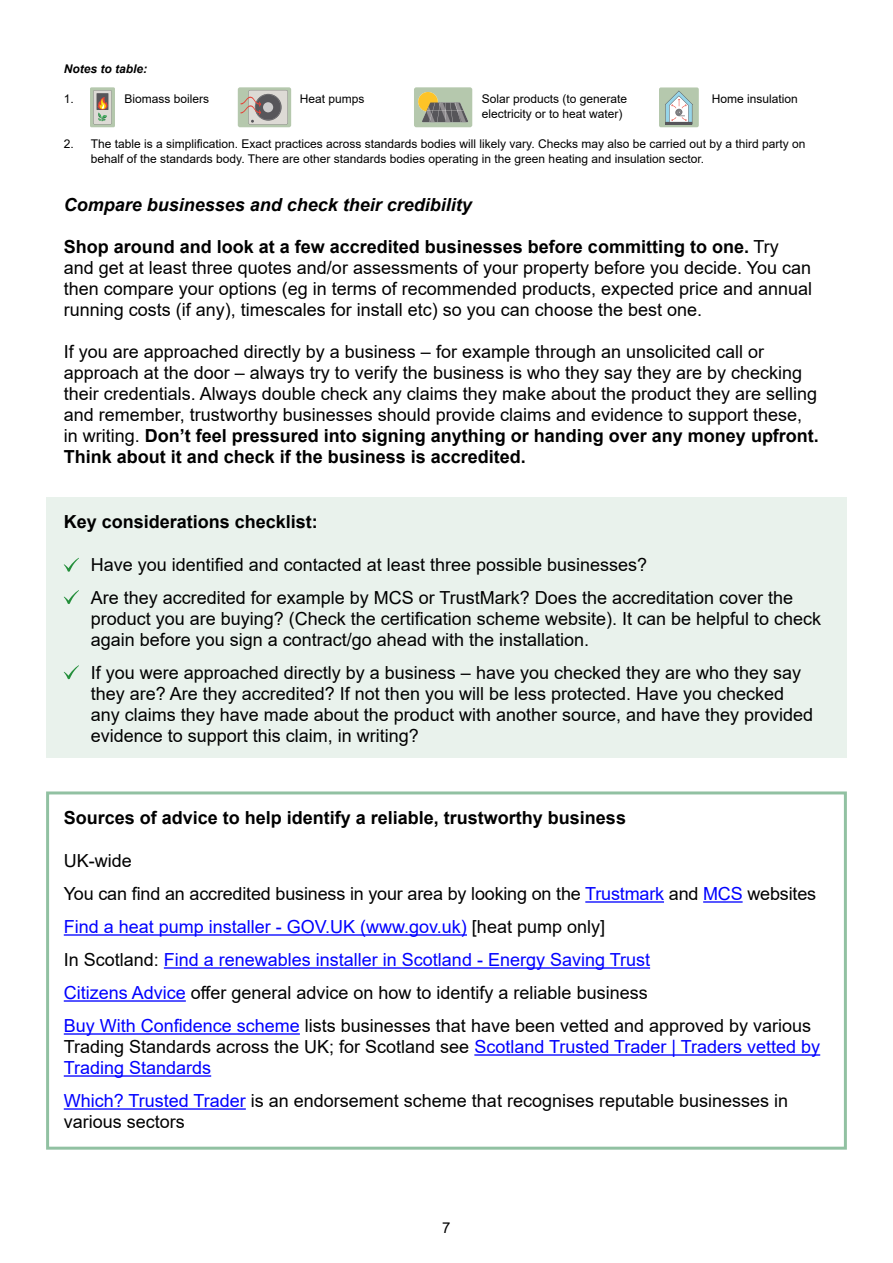
<style>
.page{position:relative;width:893px;height:1263px;background:#fff}
.page>*{position:absolute;margin:0;border:0;box-sizing:border-box;transform-origin:0 0}
.t1{font:18px/21px "Arial MT2";color:#000}
.t2{font:700 18px/21px "Arial";color:#000}
.t3{font:18px/21px "Arial";color:#000}
.t4{font:italic 700 18px "Arial";color:#000}
.t5{font:15px "Arial";color:#000}
.t6{font:12px/15px "Arial MT2";color:#000}
.t7{font:12px "Arial";color:#000}
.t8{font:italic 700 12px "Arial";color:#000}
.s1{font-weight:400}
.s2{font-family:"Arial MT2";font-weight:400}
.s3{font-family:"Arial";color:#00f}
.s4{font-family:"Arial"}
.s5{color:#00f}
.s6{font-family:"Arial MT2";color:#00f}
</style>
<div class="page">
<div style="left:46px;top:497px;width:801px;height:261px;background:#e9f2ec"></div>
<div style="left:90px;top:87px;width:25px;height:40px;background:#b5c8ad"></div>
<svg style="left:93px;top:90px;width:19px;height:34px"></svg>
<div style="left:238px;top:87px;width:53px;height:40px;background:#b5c8ad;border-radius:2px"></div>
<svg style="left:240px;top:90px;width:48px;height:35px;background:#ada9a3"></svg>
<svg style="left:414px;top:87px;width:58px;height:40px;background:#a6aa8d"></svg>
<div style="left:659px;top:87px;width:40px;height:40px;background:#b5c8ad;border-radius:2px"></div>
<svg style="left:665px;top:91px;width:28px;height:33px"></svg>
<svg style="left:64px;top:558px;width:15px;height:14px"></svg>
<svg style="left:64px;top:590px;width:15px;height:14px"></svg>
<svg style="left:64px;top:665px;width:15px;height:14px"></svg>
<hr style="left:585px;top:901px;width:79px;height:2px;background:#00f">
<hr style="left:703px;top:901px;width:40px;height:2px;background:#00f">
<hr style="left:64px;top:934px;width:403px;height:2px;background:#00f">
<hr style="left:164px;top:967px;width:486px;height:2px;background:#00f">
<hr style="left:64px;top:1000px;width:122px;height:2px;background:#00f">
<hr style="left:64px;top:1033px;width:236px;height:2px;background:#00f">
<hr style="left:474px;top:1054px;width:346px;height:2px;background:#00f">
<hr style="left:64px;top:1075px;width:147px;height:2px;background:#00f">
<hr style="left:64px;top:1108px;width:182px;height:2px;background:#00f">
<p class="t8" style="left:64px;top:60px;width:85px">Notes to table:</p>
<p class="t6" style="left:64px;top:91px;width:12px">1.</p>
<p class="t7" style="left:124px;top:90px;width:86px">Biomass boilers</p>
<p class="t7" style="left:300px;top:90px;width:66px">Heat pumps</p>
<p class="t7" style="left:482px;top:90px;width:147px">Solar products (to generate</p>
<p class="t7" style="left:712px;top:90px;width:88px">Home insulation</p>
<p class="t7" style="left:482px;top:105px;width:142px">electricity or to heat water)</p>
<p class="t6" style="left:91px;top:136px;width:716px;text-indent:-27px">2. The table is a simplification. Exact practices across standards bodies will likely vary. Checks may also be carried out by a third party on behalf of the standards body. There are other standards bodies operating in the green heating and insulation sector.</p>
<p class="t4" style="left:64px;top:192px;width:410px">Compare businesses and check their credibility</p>
<p class="t2" style="left:64px;top:237px;width:717px">Shop around and look at a few accredited businesses before committing to one. <span class="s1">Try</span></p>
<p class="t1" style="left:64px;top:257px;width:750px;text-align:justify">and get at least three quotes and/or assessments of your property before you decide. You can then compare your options (eg in terms of recommended products, expected price and annual running costs (if any), timescales for install etc) so you can choose the best one.</p>
<p class="t1" style="left:64px;top:341px;width:755px">If you are approached directly by a business – for example through an unsolicited call or approach at the door – always try to verify the business is who they say they are by checking their credentials. Always double check any claims they make about the product they are selling</p>
<p class="t2" style="left:64px;top:405px;width:757px"><span class="s1">and remember, trustworthy businesses should provide claims and evidence to support these, </span><span class="s2">in writing.</span> Don’t feel pressured into signing anything or handing over any money upfront.<br>Think about it and check if the business is accredited.</p>
<p class="t2" style="left:64px;top:511px;width:256px">Key considerations checklist:</p>
<p class="t1" style="left:91px;top:548px;width:704px;line-height:33px">Have you identified and contacted at least three possible businesses?<br>Are they accredited for example by MCS or TrustMark? Does the accreditation cover the</p>
<p class="t1" style="left:91px;top:608px;width:732px">product you are buying? (Check the certification scheme website). It can be helpful to check again before you sign a contract/go ahead with the installation.</p>
<p class="t1" style="left:91px;top:662px;width:712px">If you were approached directly by a business – have you checked they are who they say they are? Are they accredited? If not then you will be less protected. Have you checked</p>
<p class="t3" style="left:91px;top:704px;width:724px">any claims they have made about the product with another source, and have they provided evidence to support this claim, in writing?</p>
<p class="t2" style="left:64px;top:808px;width:564px">Sources of advice to help identify a reliable, trustworthy business</p>
<p class="t1" style="left:64px;top:844px;width:754px;line-height:33px">UK-wide<br>You can find an accredited business in your area by looking on the <span class="s3">Trustmark</span> <span class="s4">and</span> <span class="s3">MCS</span> <span class="s4">websites </span><span class="s5">Find a heat pump installer - GOV.UK (www.gov.uk)</span> <span class="s4">[heat pump only]<br></span>In Scotland: <span class="s5">Find a renewables installer in Scotland - Energy Saving Trust<br></span><span class="s3">Citizens Advice</span> offer general advice on how to identify a reliable business</p>
<p class="t3" style="left:64px;top:1015px;width:749px"><span class="s6">Buy With Confidence scheme</span> lists businesses that have been vetted and approved by various</p>
<p class="t1" style="left:64px;top:1036px;width:758px">Trading Standards across the UK; for Scotland see <span class="s3">Scotland Trusted Trader | Traders vetted by</span></p>
<p class="t3" style="left:64px;top:1051px;width:726px;line-height:33px"><span class="s5">Trading Standards<br>Which? Trusted Trader</span> is an endorsement scheme that recognises reputable businesses in</p>
<p class="t3" style="left:64px;top:1111px;width:123px">various sectors</p>
<p class="t5" style="left:442px;top:1218px;width:10px">7</p>
</div>
